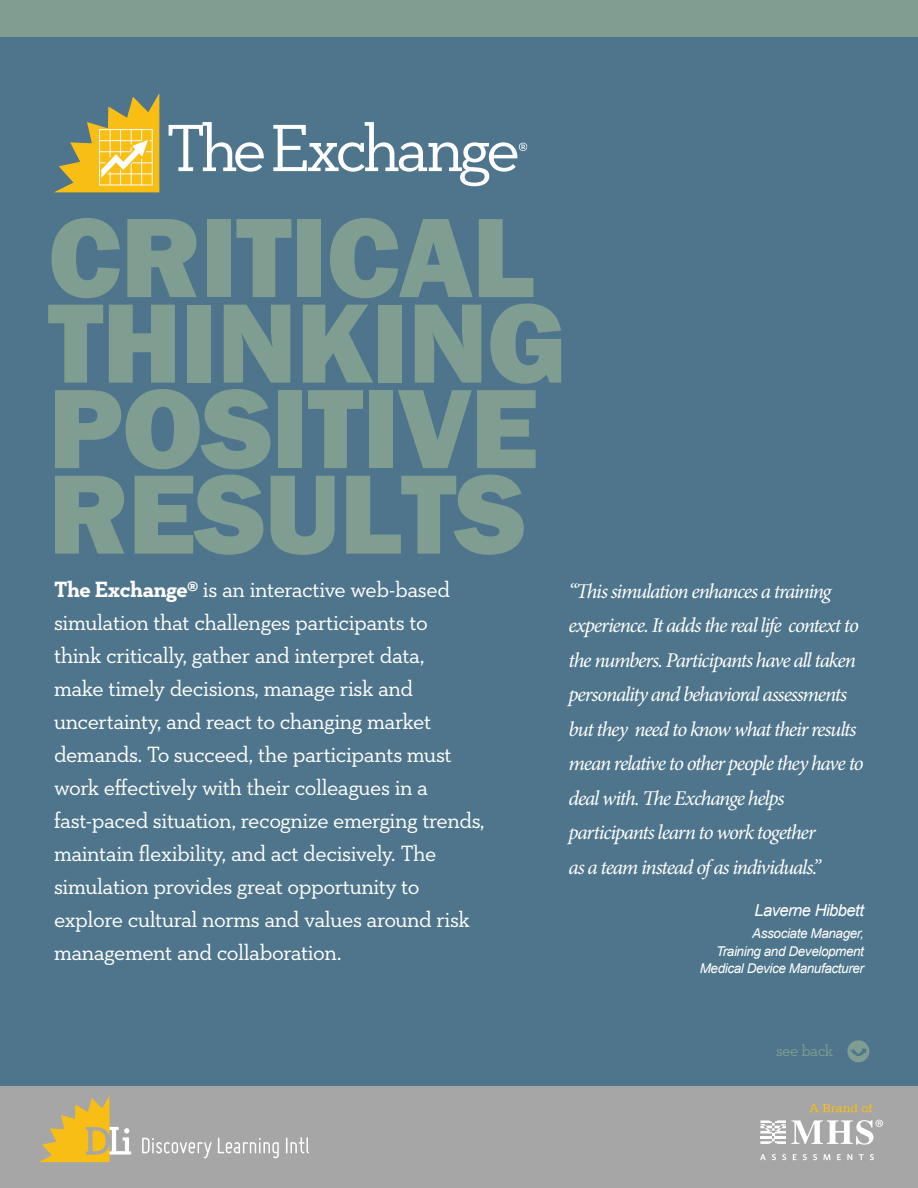
<style>
.page{position:relative;width:918px;height:1188px;background:#4e758b}
.page>*{position:absolute;margin:0;border:0;box-sizing:border-box;transform-origin:0 0}
.t1{font:117px/85.5px "Franklin Gothic URW Hea";letter-spacing:-.01em;color:#7f9d91}
.t2{font:22.5px/33px "Neutraface Slab Text";letter-spacing:-.02em;color:#fff}
.t3{font:italic 21px/34.5px "Minion Pro";letter-spacing:-.055em;color:#fff}
.t4{font:italic 16.5px "Arial";letter-spacing:-.03em;color:#fff}
.t5{font:16.5px "Neutraface Slab Text";letter-spacing:-.035em;color:#7f9d91}
.t6{font:italic 13.5px/18px "Arial";letter-spacing:-.03em;color:#fff;text-align:right}
.s1{font-weight:700}
</style>
<div class="page">
<div style="left:847px;top:1040px;width:22px;height:22px;background:#7f9d91;border-radius:50%"></div>
<svg style="left:850px;top:1048px;width:16px;height:8px"></svg>
<div style="left:0;top:0;width:918px;height:37px;background:#7f9d91"></div>
<svg style="left:55px;top:94px;width:104px;height:98px"></svg>
<svg style="left:169px;top:122px;width:358px;height:65px"></svg>
<div style="left:0;top:1086px;width:918px;height:102px;background:#a6a6a7"></div>
<svg style="left:39px;top:1096px;width:92px;height:66px"></svg>
<svg style="left:142px;top:1138px;width:70px;height:20px"></svg>
<svg style="left:218px;top:1138px;width:61px;height:21px"></svg>
<svg style="left:286px;top:1137px;width:23px;height:17px"></svg>
<svg style="left:760px;top:1154px;width:6px;height:6px"></svg>
<svg style="left:772px;top:1154px;width:4px;height:6px"></svg>
<svg style="left:782px;top:1154px;width:4px;height:6px"></svg>
<svg style="left:793px;top:1154px;width:4px;height:6px"></svg>
<svg style="left:803px;top:1154px;width:4px;height:6px"></svg>
<svg style="left:813px;top:1154px;width:4px;height:6px"></svg>
<svg style="left:823px;top:1154px;width:8px;height:6px"></svg>
<svg style="left:837px;top:1154px;width:4px;height:6px"></svg>
<svg style="left:847px;top:1154px;width:5px;height:6px"></svg>
<svg style="left:859px;top:1154px;width:5px;height:6px"></svg>
<svg style="left:870px;top:1154px;width:4px;height:6px"></svg>
<svg style="left:760px;top:1120px;width:123px;height:25px"></svg>
<svg style="left:809px;top:1104px;width:64px;height:8px"></svg>
<h1 class="t1" style="left:48px;top:212px;width:520px">CRITICAL<br>THINKING<br>POSITIVE<br>RESULTS</h1>
<p class="t2" style="left:54px;top:573px;width:432px"><span class="s1">The Exchange®</span> is an interactive web-based simulation that challenges participants to<br>think critically, gather and interpret data,<br>make timely decisions, manage risk and uncertainty, and react to changing market demands. To succeed, the participants must work effectively with their colleagues in a fast-paced situation, recognize emerging trends, maintain flexibility, and act decisively. The simulation provides great opportunity to explore cultural norms and values around risk management and collaboration.</p>
<p class="t3" style="left:569px;top:574px;width:297px">“This simulation enhances a training experience. It adds the real life context to the numbers. Participants have all taken personality and behavioral assessments but they need to know what their results mean relative to other people they have to deal with. The Exchange helps participants learn to work together<br>as a team instead of as individuals.”</p>
<p class="t4" style="left:754px;top:899px;width:111px">Laverne Hibbett</p>
<p class="t6" style="left:716px;top:925px;width:149px">Associate Manager,<br>Training and Development</p>
<p class="t6" style="left:700px;top:959px;width:166px">Medical Device Manufacturer</p>
<p class="t5" style="left:776px;top:1040px;width:59px">see back</p>
</div>
